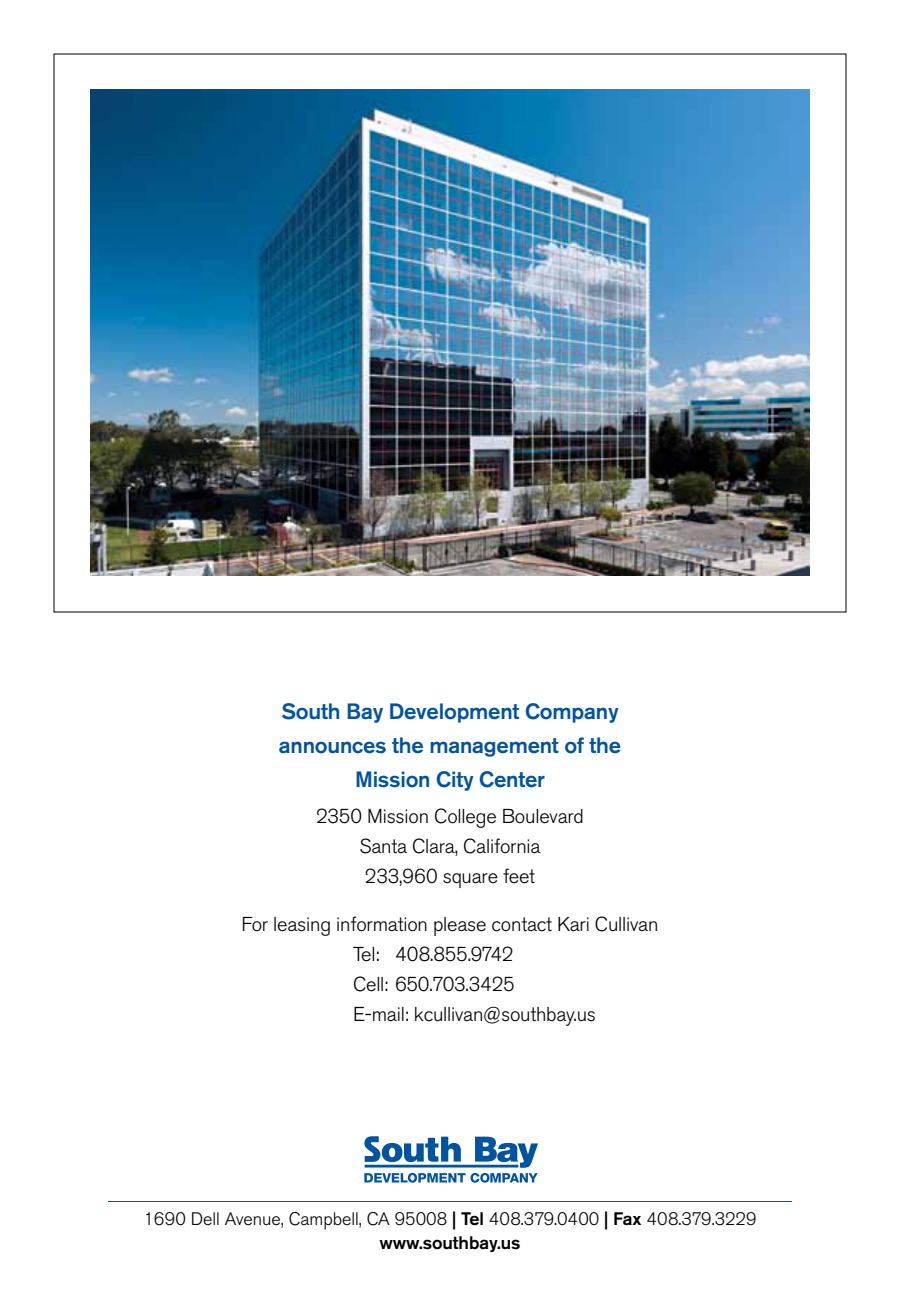
<style>
.page{position:relative;width:900px;height:1296px;background:#fff}
.page>*{position:absolute;margin:0;border:0;box-sizing:border-box;transform-origin:0 0}
.t1{font:500 22px/34px "Akzidenz Grotesk BE";letter-spacing:-.01em;color:#00539f;text-align:center}
.t2{font:300 20px/30px "Akzidenz Grotesk BE";letter-spacing:-.01em;color:#000;text-align:center}
.t3{font:300 18px/24px "Akzidenz Grotesk BE";color:#000;text-align:center}
.s1{font-weight:500}
</style>
<div class="page">
<img style="left:90px;top:89px;width:720px;height:487px">
<hr style="left:108px;top:1201px;width:684px;height:1px;background:#00539f">
<svg style="left:364px;top:1136px;width:174px;height:47px"></svg>
<hr style="left:365px;top:1165px;width:153px;height:3px;background:#00539f">
<p class="t1" style="left:279px;top:695px;width:344px">South Bay Development Company announces the management of the<br>Mission City Center</p>
<p class="t2" style="left:316px;top:802px;width:269px">2350 Mission College Boulevard<br>Santa Clara, California<br>233,960 square feet</p>
<p class="t2" style="left:353px;top:910px;width:307px;text-align:left;text-indent:-112px">For leasing information please contact Kari Cullivan<br>Tel: 408.855.9742<br>Cell: 650.703.3425<br>E-mail: kcullivan@southbay.us</p>
<p class="t3" style="left:143px;top:1207px;width:615px">1690 Dell Avenue, Campbell, CA 95008 <span class="s1">| Tel</span> 408.379.0400 <span class="s1">| Fax</span> 408.379.3229 <span class="s1">www.southbay.us</span></p>
</div>
